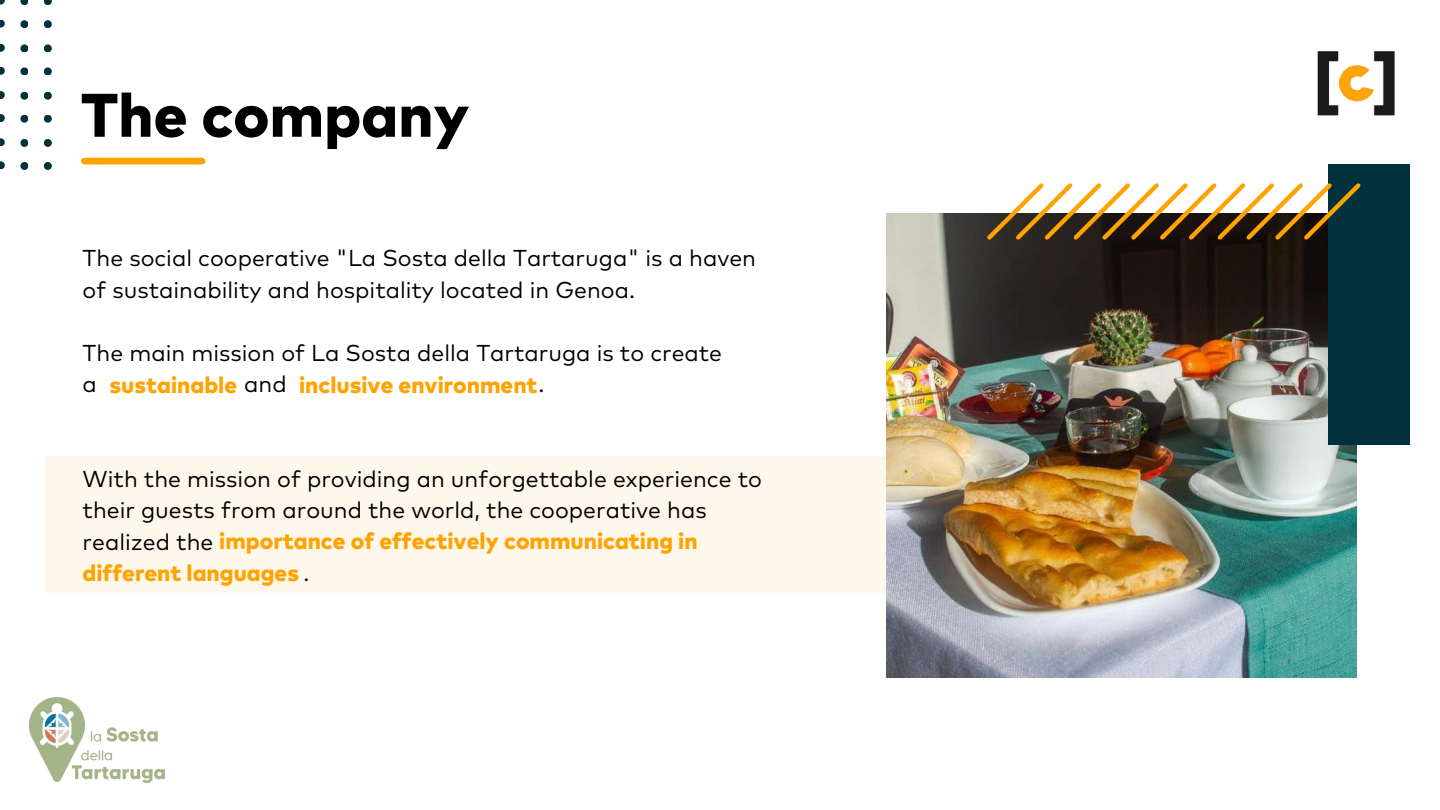
<style>
.page{position:relative;width:1440px;height:810px;background:#fff}
.page>*{position:absolute;margin:0;border:0;box-sizing:border-box;transform-origin:0 0}
.t1{font:800 61.4px "Mark Pro";color:#000}
.t2{font:23px/31.4px "Mark Pro";color:#000}
.t3{font:800 23px "Mark Pro";color:#ffa300}
.s1{font-weight:400;color:#000}
.s2{font-weight:800;color:#ffa300}
</style>
<div class="page">
<img style="left:1317px;top:51px;width:78px;height:65px">
<div style="left:84px;top:158px;width:118px;height:6px;background:#ffa300"></div>
<svg style="left:0;top:0;width:5px;height:5px"></svg>
<div style="left:0;top:20px;width:5px;height:8px;background:#00313c"></div>
<div style="left:20px;top:0;width:8px;height:5px;background:#00313c"></div>
<div style="left:44px;top:0;width:8px;height:5px;background:#00313c"></div>
<div style="left:20px;top:20px;width:8px;height:8px;background:#00313c;border-radius:50%"></div>
<div style="left:44px;top:20px;width:8px;height:8px;background:#00313c;border-radius:50%"></div>
<div style="left:0;top:44px;width:5px;height:8px;background:#00313c"></div>
<div style="left:0;top:67px;width:5px;height:8px;background:#00313c"></div>
<div style="left:20px;top:44px;width:8px;height:8px;background:#00313c;border-radius:50%"></div>
<div style="left:44px;top:44px;width:8px;height:8px;background:#00313c;border-radius:50%"></div>
<div style="left:20px;top:67px;width:8px;height:8px;background:#00313c;border-radius:50%"></div>
<div style="left:44px;top:67px;width:8px;height:8px;background:#00313c;border-radius:50%"></div>
<div style="left:0;top:91px;width:5px;height:8px;background:#00313c"></div>
<div style="left:0;top:114px;width:5px;height:8px;background:#00313c"></div>
<div style="left:20px;top:92px;width:8px;height:8px;background:#00313c;border-radius:50%"></div>
<div style="left:44px;top:92px;width:8px;height:8px;background:#00313c;border-radius:50%"></div>
<div style="left:20px;top:115px;width:8px;height:8px;background:#00313c;border-radius:50%"></div>
<div style="left:44px;top:115px;width:8px;height:8px;background:#00313c;border-radius:50%"></div>
<div style="left:0;top:138px;width:5px;height:8px;background:#00313c"></div>
<div style="left:0;top:161px;width:5px;height:8px;background:#00313c"></div>
<div style="left:20px;top:139px;width:8px;height:8px;background:#00313c;border-radius:50%"></div>
<div style="left:44px;top:139px;width:8px;height:8px;background:#00313c;border-radius:50%"></div>
<div style="left:20px;top:162px;width:8px;height:8px;background:#00313c;border-radius:50%"></div>
<div style="left:44px;top:162px;width:8px;height:8px;background:#00313c;border-radius:50%"></div>
<div style="left:46px;top:456px;width:927px;height:136px;background:#fdf7ec"></div>
<img style="left:887px;top:213px;width:469px;height:464px">
<div style="left:1329px;top:164px;width:81px;height:281px;background:#00313c"></div>
<svg style="left:983px;top:179px;width:378px;height:65px"></svg>
<img style="left:29px;top:697px;width:136px;height:86px">
<h1 class="t1" style="left:81px;top:88px;width:390px">The company</h1>
<p class="t2" style="left:83px;top:244px;width:675px">The social cooperative "La Sosta della Tartaruga" is a haven of sustainability and hospitality located in Genoa.</p>
<p class="t2" style="left:83px;top:338px;width:641px">The main mission of La Sosta della Tartaruga is to create a</p>
<p class="t3" style="left:110px;top:374px;width:179px">sustainable <span class="s1">and</span></p>
<p class="t3" style="left:299px;top:374px;width:247px">inclusive environment<span class="s1">.</span></p>
<p class="t2" style="left:83px;top:464px;width:681px">With the mission of providing an unforgettable experience to their guests from around the world, the cooperative has realized the <span class="s2">importance of effectively communicating in different languages</span> .</p>
</div>
